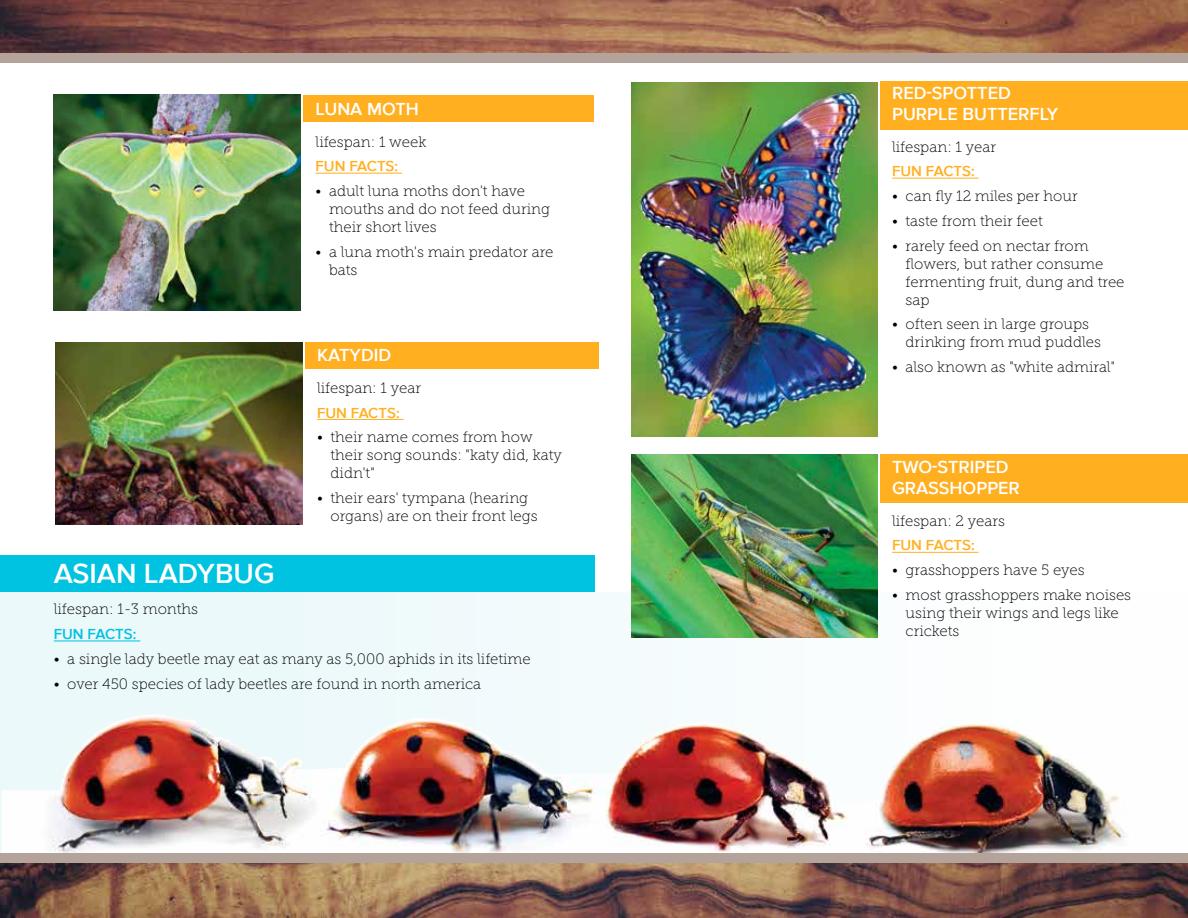
<style>
.page{position:relative;width:1188px;height:918px;background:#fff}
.page>*{position:absolute;margin:0;border:0;box-sizing:border-box;transform-origin:0 0}
.t1{font:600 28.5px "Proxima Nova";color:#fff}
.t2{font:600 18px/21px "Proxima Nova";color:#fff}
.t3{font:15px/18px "Museo Slab 100";color:#000}
.t4{font:600 15px "Proxima Nova";color:#ffaf20}
.t5{font:600 15px "Proxima Nova";letter-spacing:-.005em;color:#00c2e1}
</style>
<div class="page">
<img style="left:0;top:0;width:1188px;height:918px">
<div style="left:0;top:53px;width:1188px;height:810px;background:#fff"></div>
<img style="left:54px;top:95px;width:247px;height:216px">
<img style="left:55px;top:343px;width:247px;height:181px">
<div style="left:0;top:53px;width:1188px;height:9px;background:#b4a39a"></div>
<div style="left:304px;top:95px;width:290px;height:26px;background:#ffaf20"></div>
<div style="left:305px;top:343px;width:294px;height:26px;background:#ffaf20"></div>
<hr style="left:316px;top:173px;width:86px;height:1px;background:#ffaf20">
<hr style="left:317px;top:419px;width:87px;height:1px;background:#ffaf20">
<div style="left:0;top:592px;width:1188px;height:268px;background:#f3fbfc"></div>
<div style="left:0;top:555px;width:594px;height:37px;background:#00c2e1"></div>
<hr style="left:54px;top:641px;width:86px;height:1px;background:#00c2e1">
<img style="left:2px;top:711px;width:1136px;height:143px">
<div style="left:0;top:854px;width:1188px;height:9px;background:#b4a39a"></div>
<img style="left:631px;top:82px;width:247px;height:354px">
<img style="left:631px;top:455px;width:247px;height:182px">
<div style="left:881px;top:82px;width:307px;height:48px;background:#ffaf20"></div>
<hr style="left:892px;top:178px;width:87px;height:1px;background:#ffaf20">
<div style="left:881px;top:455px;width:307px;height:48px;background:#ffaf20"></div>
<hr style="left:892px;top:552px;width:87px;height:1px;background:#ffaf20">
<p class="t2" style="left:316px;top:99px;width:105px">LUNA MOTH</p>
<p class="t3" style="left:316px;top:133px;width:112px">lifespan: 1 week</p>
<p class="t4" style="left:316px;top:158px;width:84px">FUN FACTS:</p>
<p class="t3" style="left:329px;top:182px;width:222px;text-indent:-14px">• adult luna moths don't have mouths and do not feed during their short lives</p>
<p class="t3" style="left:329px;top:243px;width:226px;text-indent:-14px">• a luna moth's main predator are bats</p>
<p class="t2" style="left:317px;top:346px;width:76px">KATYDID</p>
<p class="t3" style="left:317px;top:379px;width:105px">lifespan: 1 year</p>
<p class="t4" style="left:317px;top:404px;width:84px">FUN FACTS:</p>
<p class="t3" style="left:331px;top:428px;width:233px;text-indent:-14px">• their name comes from how their song sounds: "katy did, katy didn't"</p>
<p class="t3" style="left:331px;top:489px;width:209px;text-indent:-14px">• their ears' tympana (hearing organs) are on their front legs</p>
<h1 class="t1" style="left:54px;top:557px;width:222px">ASIAN LADYBUG</h1>
<p class="t3" style="left:54px;top:600px;width:146px">lifespan: 1-3 months</p>
<p class="t5" style="left:54px;top:625px;width:84px">FUN FACTS:</p>
<p class="t3" style="left:54px;top:650px;width:479px">• a single lady beetle may eat as many as 5,000 aphids in its lifetime</p>
<p class="t3" style="left:54px;top:675px;width:429px">• over 450 species of lady beetles are found in north america</p>
<p class="t2" style="left:892px;top:83px;width:168px">RED-SPOTTED<br>PURPLE BUTTERFLY</p>
<p class="t3" style="left:892px;top:138px;width:105px">lifespan: 1 year</p>
<p class="t4" style="left:892px;top:163px;width:84px">FUN FACTS:</p>
<p class="t3" style="left:892px;top:187px;width:187px">• can fly 12 miles per hour</p>
<p class="t3" style="left:892px;top:212px;width:152px">• taste from their feet</p>
<p class="t3" style="left:906px;top:237px;width:220px;text-indent:-14px">• rarely feed on nectar from flowers, but rather consume fermenting fruit, dung and tree sap</p>
<p class="t3" style="left:906px;top:315px;width:197px;text-indent:-14px">• often seen in large groups drinking from mud puddles</p>
<p class="t3" style="left:892px;top:358px;width:225px">• also known as "white admiral"</p>
<p class="t2" style="left:892px;top:458px;width:129px">TWO-STRIPED<br>GRASSHOPPER</p>
<p class="t3" style="left:892px;top:512px;width:114px">lifespan: 2 years</p>
<p class="t4" style="left:892px;top:537px;width:84px">FUN FACTS:</p>
<p class="t3" style="left:892px;top:561px;width:194px">• grasshoppers have 5 eyes</p>
<p class="t3" style="left:906px;top:586px;width:227px;text-indent:-14px">• most grasshoppers make noises using their wings and legs like crickets</p>
</div>
